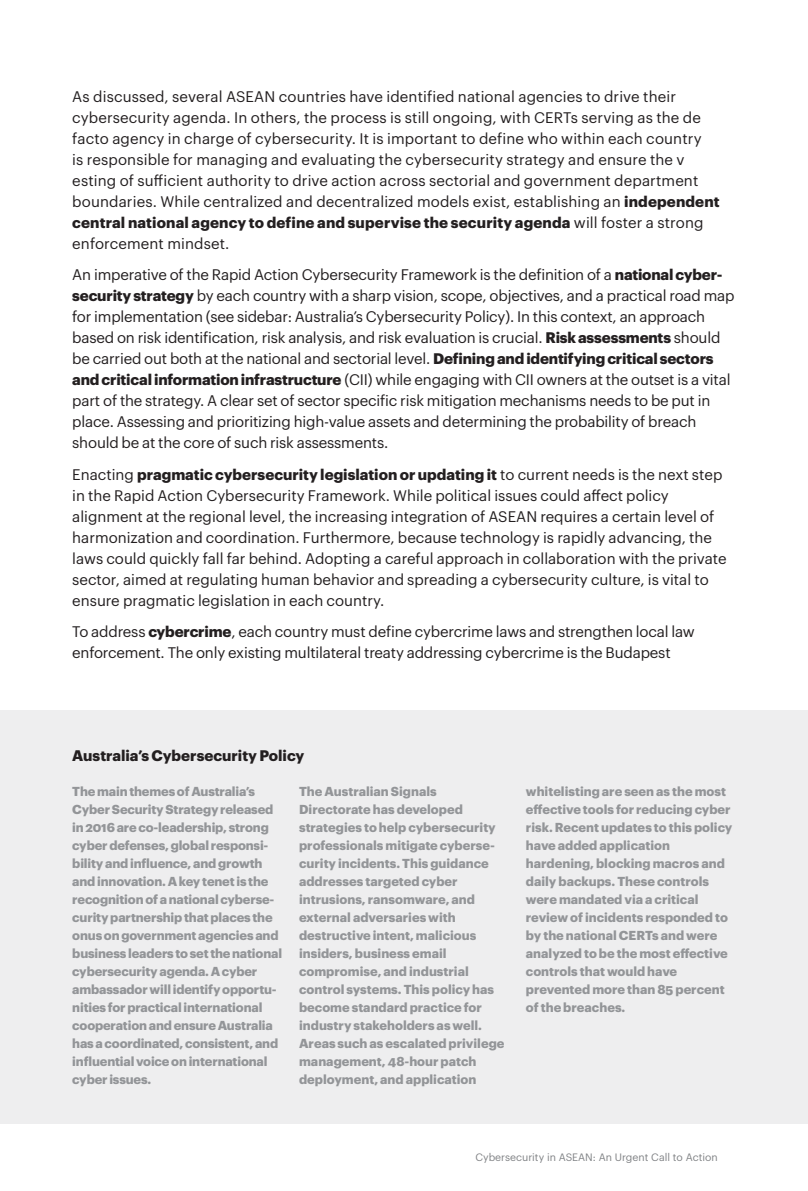
<style>
.page{position:relative;width:808px;height:1191px;background:#fff}
.page>*{position:absolute;margin:0;border:0;box-sizing:border-box;transform-origin:0 0}
.t1{font:15px/21px "Graphik";color:#231f20}
.t2{font:700 15px "Graphik";color:#231f20}
.t3{font:700 12.75px/18px "Graphik";color:#939598}
.t4{font:10.5px "Graphik";color:#808285}
.s1{font-weight:700}
</style>
<div class="page">
<div style="left:0;top:710px;width:808px;height:414px;background:#eeeeef"></div>
<p class="t1" style="left:72px;top:84px;width:649px">As discussed, several ASEAN countries have identified national agencies to drive their cybersecurity agenda. In others, the process is still ongoing, with CERTs serving as the de facto agency in charge of cybersecurity. It is important to define who within each country<br>is responsible for managing and evaluating the cybersecurity strategy and ensure the v esting of sufficient authority to drive action across sectorial and government department boundaries. While centralized and decentralized models exist, establishing an <span class="s1">independent central national agency to define and supervise the security agenda</span> will foster a strong enforcement mindset.</p>
<p class="t1" style="left:72px;top:263px;width:664px">An imperative of the Rapid Action Cybersecurity Framework is the definition of a <span class="s1">national cyber&shy;security strategy</span> by each country with a sharp vision, scope, objectives, and a practical road map for implementation (see sidebar: Australia’s Cybersecurity Policy). In this context, an approach based on risk identification, risk analysis, and risk evaluation is crucial. <span class="s1">Risk assessments</span> should be carried out both at the national and sectorial level. <span class="s1">Defining and identifying critical sectors and critical information infrastructure</span> (CII) while engaging with CII owners at the outset is a vital part of the strategy. A clear set of sector specific risk mitigation mechanisms needs to be put in place. Assessing and prioritizing high-value assets and determining the probability of breach should be at the core of such risk assessments.</p>
<p class="t1" style="left:72px;top:462px;width:656px">Enacting <span class="s1">pragmatic cybersecurity legislation or updating it</span> to current needs is the next step in the Rapid Action Cybersecurity Framework. While political issues could affect policy alignment at the regional level, the increasing integration of ASEAN requires a certain level of harmonization and coordination. Furthermore, because technology is rapidly advancing, the laws could quickly fall far behind. Adopting a careful approach in collaboration with the private sector, aimed at regulating human behavior and spreading a cybersecurity culture, is vital to ensure pragmatic legislation in each country.</p>
<p class="t1" style="left:72px;top:620px;width:624px">To address <span class="s1">cybercrime</span>, each country must define cybercrime laws and strengthen local law enforcement. The only existing multilateral treaty addressing cybercrime is the Budapest</p>
<p class="t2" style="left:72px;top:744px;width:234px">Australia’s Cybersecurity Policy</p>
<p class="t3" style="left:72px;top:780px;width:211px">The main themes of Australia’s Cyber Security Strategy released in 2016 are co-leadership, strong cyber defenses, global responsi&shy;bility and influence, and growth and innovation. A key tenet is the recognition of a national cyberse&shy;curity partnership that places the onus on government agencies and business leaders to set the national cybersecurity agenda. A cyber ambassador will identify opportu&shy;nities for practical international cooperation and ensure Australia has a coordinated, consistent, and influential voice on international cyber issues.</p>
<p class="t3" style="left:299px;top:781px;width:207px">The Australian Signals<br>Directorate has developed strategies to help cybersecurity professionals mitigate cyberse&shy;curity incidents. This guidance addresses targeted cyber intrusions, ransomware, and external adversaries with destructive intent, malicious insiders, business email compromise, and industrial control systems. This policy has become standard practice for industry stakeholders as well.<br>Areas such as escalated privilege management, 48-hour patch deployment, and application</p>
<p class="t3" style="left:526px;top:781px;width:208px">whitelisting are seen as the most effective tools for reducing cyber risk. Recent updates to this policy have added application hardening, blocking macros and daily backups. These controls were mandated via a critical review of incidents responded to by the national CERTs and were analyzed to be the most effective controls that would have prevented more than 85 percent of the breaches.</p>
<p class="t4" style="left:475px;top:1149px;width:244px">Cybersecurity in ASEAN: An Urgent Call to Action</p>
</div>
